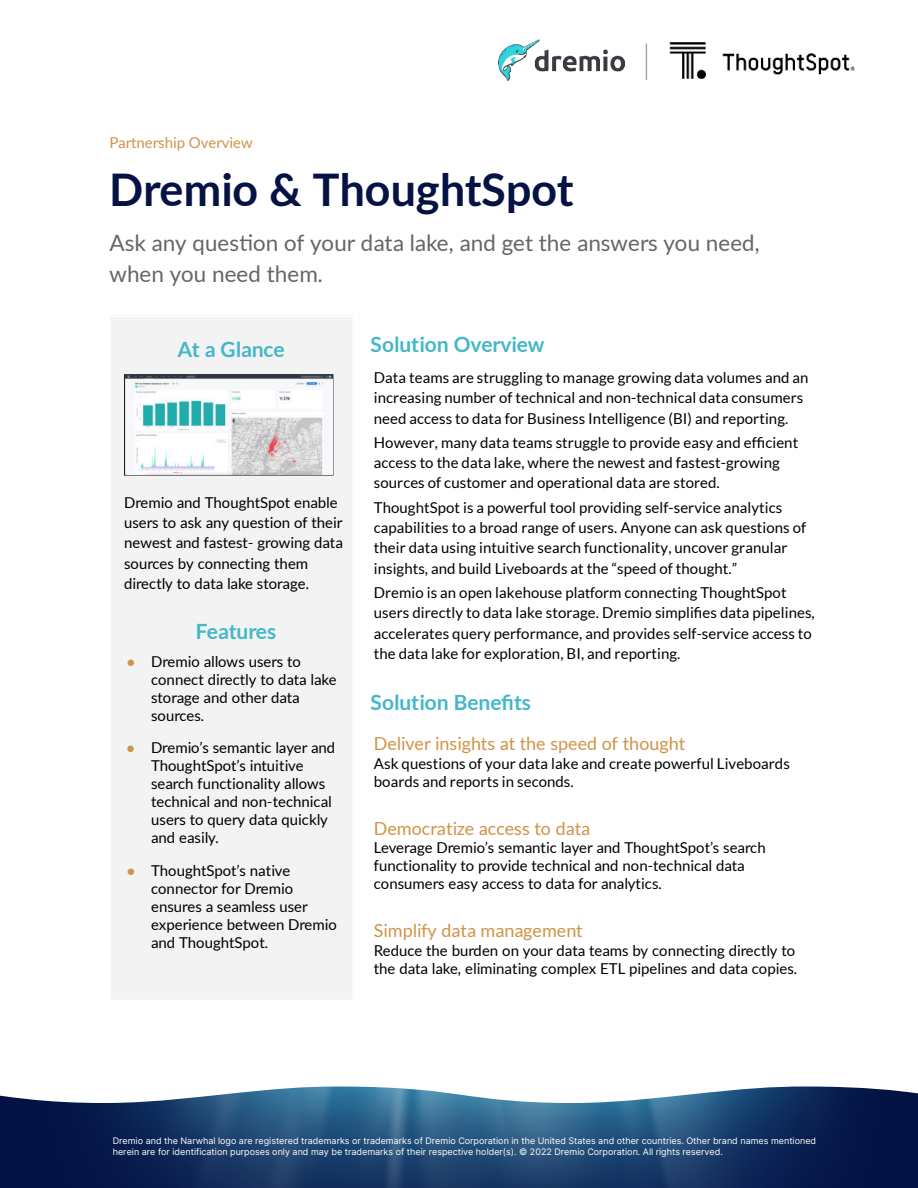
<style>
.page{position:relative;width:918px;height:1188px;background:#fff}
.page>*{position:absolute;margin:0;border:0;box-sizing:border-box;transform-origin:0 0}
.t1{font:700 45px "Lato";letter-spacing:-.005em;color:#041343}
.t2{font:22.5px/31.5px "Lato";color:#666}
.t3{font:700 21px "Lato";letter-spacing:-.005em;color:#44b7c9}
.t4{font:18px "Lato";color:#cf9447}
.t5{font:15px/18px "Lato";letter-spacing:.005em;color:#000}
.t6{font:15px "Lato";letter-spacing:-.01em;color:#cf9447}
.t7{font:9px/10.8px "Inter";color:#fff}
.s1{font-family:"Arial";color:#cf9447}
.s2{font-family:"Myriad Pro"}
</style>
<div class="page">
<img style="left:0;top:1087px;width:918px;height:101px">
<div style="left:110px;top:316px;width:243px;height:684px;background:#f3f3f3"></div>
<svg style="left:240px;top:234px;width:12px;height:17px"></svg>
<hr style="left:110px;top:316px;width:1px;height:685px;background:#fff">
<hr style="left:110px;top:316px;width:715px;height:1px;background:#fff">
<img style="left:498px;top:40px;width:126px;height:40px">
<img style="left:669px;top:43px;width:186px;height:37px">
<hr style="left:124px;top:374px;width:209px;height:1px;background:#000">
<hr style="left:332px;top:374px;width:1px;height:101px;background:#000">
<hr style="left:125px;top:474px;width:208px;height:1px;background:#000">
<hr style="left:124px;top:375px;width:1px;height:100px;background:#000">
<img style="left:125px;top:375px;width:207px;height:99px">
<hr style="left:646px;top:44px;width:1px;height:36px;background:#a2a7ad">
<p class="t6" style="left:110px;top:136px;width:145px">Partnership Overview</p>
<h1 class="t1" style="left:110px;top:173px;width:466px">Dremio &amp; ThoughtSpot</h1>
<h2 class="t2" style="left:109px;top:228px;width:652px">Ask any ques on of your data lake, and get the answers you need, when you need them.</h2>
<h3 class="t3" style="left:177px;top:342px;width:109px">At a Glance</h3>
<p class="t5" style="left:124px;top:493px;width:220px;line-height:20.4px">Dremio and ThoughtSpot enable users to ask any question of their newest and fastest- growing data sources by connecting them directly to data lake storage.</p>
<h3 class="t3" style="left:196px;top:624px;width:82px">Features</h3>
<p class="t5" style="left:151px;top:653px;width:187px;text-indent:-25px"><span class="s1">●</span> Dremio allows users to connect directly to data lake storage and other data sources.</p>
<p class="t5" style="left:151px;top:740px;width:186px;text-indent:-25px"><span class="s1">●</span> Dremio’s semantic layer and<br>ThoughtSpot’s intuitive search functionality allows technical and non-technical users to query data quickly and easily.</p>
<p class="t5" style="left:151px;top:862px;width:187px;text-indent:-25px"><span class="s1">●</span> ThoughtSpot’s native connector for Dremio ensures a seamless user experience between Dremio and ThoughtSpot.</p>
<h3 class="t3" style="left:371px;top:337px;width:175px">Solution Overview</h3>
<p class="t5" style="left:374px;top:368px;width:436px;line-height:20.2px">Data teams are struggling to manage growing data volumes and an increasing number of technical and non-technical data consumers need access to data for Business Intelligence (BI) and reporting.</p>
<p class="t5" style="left:374px;top:432px;width:426px;line-height:20.2px">However, many data teams struggle to provide easy and efficient access to the data lake, where the newest and fastest-growing sources of customer and operational data are stored.</p>
<p class="t5" style="left:374px;top:498px;width:434px;line-height:20.2px">ThoughtSpot is a powerful tool providing self-service analytics capabilities to a broad range of users. Anyone can ask questions of their data using intuitive search functionality, uncover granular insights, and build Liveboards at the “speed of thought.”</p>
<p class="t5" style="left:374px;top:583px;width:442px;line-height:20.2px">Dremio is an open lakehouse pla<span class="s2">tf</span>orm connecting ThoughtSpot users directly to data lake storage. Dremio simplifies data pipelines, accelerates query performance, and provides self-service access to the data lake for exploration, BI, and reporting.</p>
<h3 class="t3" style="left:371px;top:694px;width:162px">Solution Benefits</h3>
<p class="t4" style="left:374px;top:736px;width:313px">Deliver insights at the speed of thought</p>
<p class="t5" style="left:374px;top:756px;width:417px">Ask questions of your data lake and create powerful Liveboards boards and reports in seconds.</p>
<p class="t4" style="left:374px;top:821px;width:218px">Democratize access to data</p>
<p class="t5" style="left:374px;top:840px;width:393px">Leverage Dremio’s semantic layer and ThoughtSpot’s search functionality to provide technical and non-technical data consumers easy access to data for analytics.</p>
<p class="t4" style="left:374px;top:923px;width:211px">Simplify data management</p>
<p class="t5" style="left:374px;top:942px;width:425px">Reduce the burden on your data teams by connecting directly to the data lake, eliminating complex ETL pipelines and data copies.</p>
<p class="t7" style="left:113px;top:1135px;width:705px">Dremio and the Narwhal logo are registered trademarks or trademarks of Dremio Corporation in the United States and other countries. Other brand names mentioned herein are for identification purposes only and may be trademarks of their respective holder(s). © 2022 Dremio Corporation. All rights reserved.</p>
</div>
